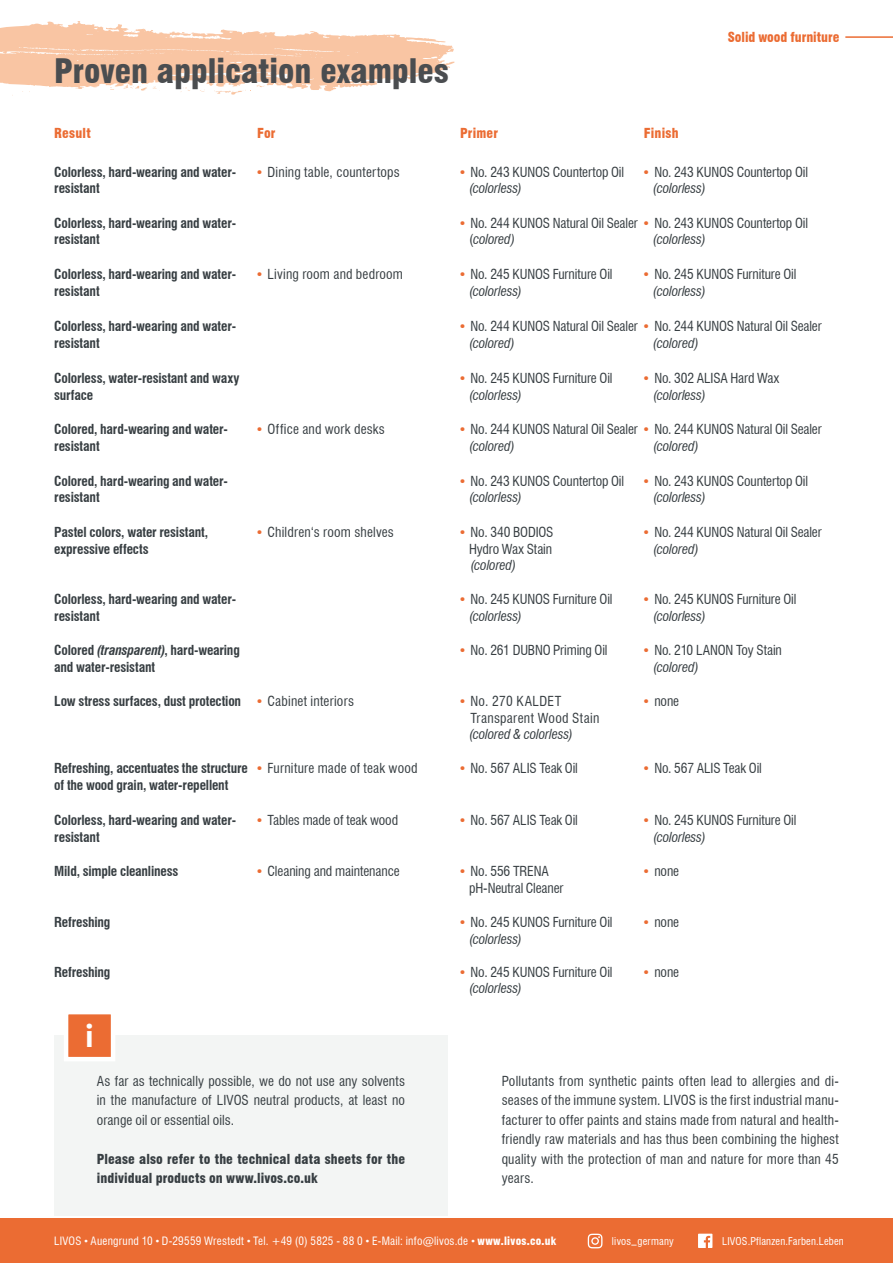
<style>
.page{position:relative;width:893px;height:1263px;background:#fff}
.page>*{position:absolute;margin:0;border:0;box-sizing:border-box;transform-origin:0 0}
.t1{font:900 condensed 33px "Swiss 721 BT";color:#4a4d50}
.t2{font:700 30px "Ubuntu";color:#fff}
.t3{font:condensed 13.5px/16.5px "Swiss 721 BT";letter-spacing:-.01em;color:#373e42}
.t4{font:700 condensed 13.5px/16.5px "Swiss 721 BT";letter-spacing:-.015em;color:#373e42}
.t5{font:condensed 13.5px "Swiss 721 BT";letter-spacing:.015em;color:#373e42}
.t6{font:900 condensed 13.5px/19.5px "Swiss 721 BT";letter-spacing:.005em;color:#373e42}
.t7{font:900 condensed 13.5px "Swiss 721 BT";letter-spacing:.005em;color:#eb6c33}
.t8{font:condensed 13.5px/16.5px "Swiss 721 BT";letter-spacing:.025em;color:#373e42}
.t9{font:italic condensed 13.5px "Swiss 721 BT";letter-spacing:-.015em;color:#373e42}
.t10{font:condensed 11.25px "Swiss 721 BT";letter-spacing:.02em;color:#fff}
.t11{font:condensed 10.5px "Swiss 721 BT";letter-spacing:.015em;color:#fff}
.s1{font-family:"Ubuntu";font-weight:700;font-stretch:normal;color:#eb6c33}
.s2{font-style:italic}
.s3{font-family:"Ubuntu";font-stretch:normal;color:#eb6c33}
.s4{font-weight:400}
.s5{font-family:"Ubuntu";font-weight:300;font-stretch:normal}
.s6{font-weight:900}
</style>
<div class="page">
<div style="left:0;top:1218px;width:893px;height:45px;background:#eb6c33"></div>
<hr style="left:845px;top:36px;width:48px;height:2px;background:#eb6c33">
<svg style="left:698px;top:1234px;width:14px;height:14px"></svg>
<svg style="left:588px;top:1234px;width:14px;height:14px"></svg>
<div style="left:54px;top:1036px;width:394px;height:180px;background:#f3f5f4"></div>
<div style="left:64px;top:1010px;width:51px;height:51px;background:#eb6c33;border:4px solid #fff"></div>
<svg style="left:0;top:21px;width:455px;height:75px"></svg>
<p class="t7" style="left:728px;top:29px;width:113px">Solid wood furniture</p>
<h1 class="t1" style="left:54px;top:52px;width:396px">Proven application examples</h1>
<p class="t7" style="left:54px;top:125px;width:38px">Result</p>
<p class="t7" style="left:257px;top:125px;width:20px">For</p>
<p class="t7" style="left:460px;top:125px;width:40px">Primer</p>
<p class="t7" style="left:644px;top:125px;width:36px">Finish</p>
<p class="t4" style="left:54px;top:163px;width:183px">Colorless, hard-wearing and water&shy;resistant</p>
<p class="t5" style="left:257px;top:164px;width:144px"><span class="s1">•</span> Dining table, countertops</p>
<p class="t3" style="left:469px;top:163px;width:157px;text-indent:-9px"><span class="s1">•</span> No. 243 KUNOS Countertop Oil <span class="s2">(colorless)</span></p>
<p class="t3" style="left:653px;top:163px;width:157px;text-indent:-9px"><span class="s1">•</span> No. 243 KUNOS Countertop Oil <span class="s2">(colorless)</span></p>
<p class="t4" style="left:54px;top:214px;width:183px">Colorless, hard-wearing and water&shy;resistant</p>
<p class="t3" style="left:469px;top:214px;width:170px;text-indent:-9px"><span class="s1">•</span> No. 244 KUNOS Natural Oil Sealer (<span class="s2">colored)</span></p>
<p class="t3" style="left:653px;top:214px;width:157px;text-indent:-9px"><span class="s1">•</span> No. 243 KUNOS Countertop Oil <span class="s2">(colorless)</span></p>
<p class="t4" style="left:54px;top:266px;width:183px">Colorless, hard-wearing and water&shy;resistant</p>
<p class="t5" style="left:257px;top:266px;width:147px"><span class="s1">•</span> Living room and bedroom</p>
<p class="t3" style="left:469px;top:266px;width:145px;text-indent:-9px"><span class="s1">•</span> No. 245 KUNOS Furniture Oil <span class="s2">(colorless)</span></p>
<p class="t3" style="left:653px;top:266px;width:145px;text-indent:-9px"><span class="s1">•</span> No. 245 KUNOS Furniture Oil <span class="s2">(colorless)</span></p>
<p class="t4" style="left:54px;top:318px;width:183px">Colorless, hard-wearing and water&shy;resistant</p>
<p class="t3" style="left:469px;top:318px;width:170px;text-indent:-9px"><span class="s1">•</span> No. 244 KUNOS Natural Oil Sealer <span class="s2">(colored)</span></p>
<p class="t3" style="left:653px;top:318px;width:170px;text-indent:-9px"><span class="s1">•</span> No. 244 KUNOS Natural Oil Sealer <span class="s2">(colored)</span></p>
<p class="t4" style="left:54px;top:370px;width:187px">Colorless, water-resistant and waxy surface</p>
<p class="t3" style="left:469px;top:370px;width:145px;text-indent:-9px"><span class="s1">•</span> No. 245 KUNOS Furniture Oil <span class="s2">(colorless)</span></p>
<p class="t3" style="left:653px;top:370px;width:128px;text-indent:-9px"><span class="s1">•</span> No. 302 ALISA Hard Wax <span class="s2">(colorless)</span></p>
<p class="t4" style="left:54px;top:421px;width:175px">Colored, hard-wearing and water&shy;resistant</p>
<p class="t5" style="left:257px;top:421px;width:129px"><span class="s1">•</span> Office and work desks</p>
<p class="t3" style="left:469px;top:421px;width:170px;text-indent:-9px"><span class="s1">•</span> No. 244 KUNOS Natural Oil Sealer <span class="s2">(colored)</span></p>
<p class="t3" style="left:653px;top:421px;width:170px;text-indent:-9px"><span class="s1">•</span> No. 244 KUNOS Natural Oil Sealer <span class="s2">(colored)</span></p>
<p class="t4" style="left:54px;top:472px;width:175px">Colored, hard-wearing and water&shy;resistant</p>
<p class="t3" style="left:469px;top:472px;width:157px;text-indent:-9px"><span class="s1">•</span> No. 243 KUNOS Countertop Oil <span class="s2">(colorless)</span></p>
<p class="t3" style="left:653px;top:472px;width:157px;text-indent:-9px"><span class="s1">•</span> No. 243 KUNOS Countertop Oil <span class="s2">(colorless)</span></p>
<p class="t4" style="left:54px;top:524px;width:156px">Pastel colors, water resistant, expressive effects</p>
<p class="t5" style="left:257px;top:524px;width:138px"><span class="s1">•</span> Children‘s room shelves</p>
<p class="t3" style="left:460px;top:524px;width:95px;text-align:center"><span class="s1">•</span> No. 340 BODIOS<br>Hydro Wax Stain</p>
<p class="t9" style="left:470px;top:557px;width:47px">(colored)</p>
<p class="t3" style="left:653px;top:524px;width:170px;text-indent:-9px"><span class="s1">•</span> No. 244 KUNOS Natural Oil Sealer <span class="s2">(colored)</span></p>
<p class="t4" style="left:54px;top:591px;width:183px">Colorless, hard-wearing and water&shy;resistant</p>
<p class="t3" style="left:469px;top:591px;width:145px;text-indent:-9px"><span class="s1">•</span> No. 245 KUNOS Furniture Oil <span class="s2">(colorless)</span></p>
<p class="t3" style="left:653px;top:591px;width:145px;text-indent:-9px"><span class="s1">•</span> No. 245 KUNOS Furniture Oil <span class="s2">(colorless)</span></p>
<p class="t4" style="left:54px;top:642px;width:187px">Colored <span class="s2">(transparent)</span>, hard-wearing and water-resistant</p>
<p class="t3" style="left:460px;top:642px;width:149px"><span class="s1">•</span> No. 261 DUBNO Priming Oil</p>
<p class="t3" style="left:653px;top:642px;width:130px;text-indent:-9px"><span class="s1">•</span> No. 210 LANON Toy Stain <span class="s2">(colored)</span></p>
<p class="t4" style="left:54px;top:693px;width:301px">Low stress surfaces, dust protection <span class="s3">•</span> <span class="s4">Cabinet interiors</span></p>
<p class="t8" style="left:470px;top:693px;width:130px;text-indent:-11px"><span class="s1">•</span> No. 270 KALDET<br>Transparent Wood Stain</p>
<p class="t9" style="left:469px;top:726px;width:105px">(colored &amp; colorless)</p>
<p class="t3" style="left:644px;top:693px;width:37px"><span class="s1">•</span> none</p>
<p class="t4" style="left:54px;top:760px;width:195px">Refreshing, accentuates the structure of the wood grain, water-repellent</p>
<p class="t5" style="left:257px;top:760px;width:162px"><span class="s1">•</span> Furniture made of teak wood</p>
<p class="t3" style="left:460px;top:760px;width:119px"><span class="s1">•</span> No. 567 ALIS Teak Oil</p>
<p class="t3" style="left:644px;top:760px;width:119px"><span class="s1">•</span> No. 567 ALIS Teak Oil</p>
<p class="t4" style="left:54px;top:812px;width:183px">Colorless, hard-wearing and water&shy;resistant</p>
<p class="t3" style="left:257px;top:812px;width:143px"><span class="s1">•</span> Tables made of teak wood</p>
<p class="t3" style="left:460px;top:812px;width:119px"><span class="s1">•</span> No. 567 ALIS Teak Oil</p>
<p class="t3" style="left:653px;top:812px;width:145px;text-indent:-9px"><span class="s1">•</span> No. 245 KUNOS Furniture Oil <span class="s2">(colorless)</span></p>
<p class="t4" style="left:54px;top:863px;width:126px">Mild, simple cleanliness</p>
<p class="t3" style="left:257px;top:863px;width:144px"><span class="s1">•</span> Cleaning and maintenance</p>
<p class="t3" style="left:469px;top:863px;width:96px;text-indent:-9px"><span class="s1">•</span> No. 556 TRENA pH-Neutral Cleaner</p>
<p class="t3" style="left:644px;top:863px;width:37px"><span class="s1">•</span> none</p>
<p class="t4" style="left:54px;top:914px;width:58px">Refreshing</p>
<p class="t3" style="left:469px;top:914px;width:145px;text-indent:-9px"><span class="s1">•</span> No. 245 KUNOS Furniture Oil <span class="s2">(colorless)</span></p>
<p class="t3" style="left:644px;top:914px;width:37px"><span class="s1">•</span> none</p>
<p class="t4" style="left:54px;top:964px;width:58px">Refreshing</p>
<p class="t3" style="left:469px;top:964px;width:145px;text-indent:-9px"><span class="s1">•</span> No. 245 KUNOS Furniture Oil <span class="s2">(colorless)</span></p>
<p class="t3" style="left:644px;top:964px;width:37px"><span class="s1">•</span> none</p>
<h2 class="t2" style="left:85px;top:1018px;width:10px">i</h2>
<p class="t3" style="left:97px;top:1071px;width:310px;line-height:19.5px;text-align:justify">As far as technically possible, we do not use any solvents in the manufacture of LIVOS neutral products, at least no orange oil or essential oils.</p>
<p class="t6" style="left:97px;top:1149px;width:310px">Please also refer to the technical data sheets for the individual products on www.livos.co.uk</p>
<p class="t3" style="left:502px;top:1071px;width:339px;line-height:19.5px;text-align:justify">Pollutants from synthetic paints often lead to allergies and di&shy;seases of the immune system. LIVOS is the first industrial manu&shy;facturer to offer paints and stains made from natural and health&shy;friendly raw materials and has thus been combining the highest quality with the protection of man and nature for more than 45 years.</p>
<p class="t10" style="left:54px;top:1234px;width:504px">LIVOS <span class="s5">•</span> Auengrund 10 <span class="s5">•</span> D-29559 Wrestedt <span class="s5">•</span> Tel. +49 (0) 5825 - 88 0 <span class="s5">•</span> E-Mail: info@livos.de <span class="s5">•</span> <span class="s6">www.livos.co.uk</span></p>
<p class="t11" style="left:612px;top:1235px;width:63px">livos–germany</p>
<p class="t11" style="left:722px;top:1235px;width:123px">LIVOS.Pflanzen.Farben.Leben</p>
</div>
